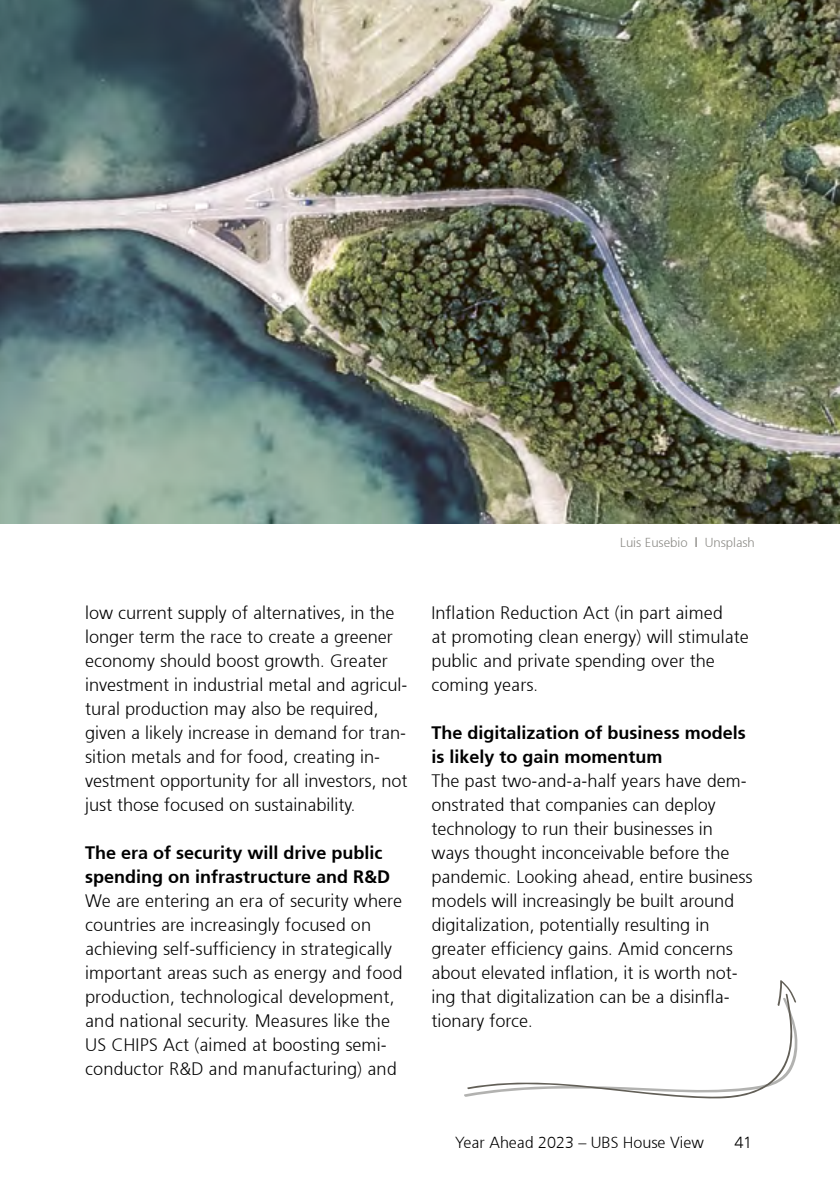
<style>
.page{position:relative;width:840px;height:1191px;background:#fff}
.page>*{position:absolute;margin:0;border:0;box-sizing:border-box;transform-origin:0 0}
.CIO_body_grid{font:300 18px/24px "Frutiger 45";color:#000}
.CIO_body_grid-2{font:italic 300 18px/24px "Frutiger 45";color:#000}
.t1{font:300 16px "Frutiger 45";color:#000}
.CIO_source-6-5-left{font:300 13px "Frutiger 45";color:#8b8a85}
.s1{font-style:inherit}
</style>
<div class="page">
<img style="left:0;top:0;width:839px;height:523px">
<svg style="left:464px;top:980px;width:333px;height:118px"></svg>
<p class="CIO_body_grid" style="left:85px;top:600px;width:324px">low current supply of alternatives, in the longer term the race to create a greener economy should boost growth. Greater investment in industrial metal and agricul&shy;tural production may also be required, given a likely increase in demand for tran&shy;sition metals and for food, creating in&shy;vestment opportunity for all investors, not just those focused on sustainability.</p>
<p class="CIO_body_grid-2" style="left:85px;top:840px;width:306px">The era of security will drive public spending on infrastructure and R&amp;D</p>
<p class="CIO_body_grid" style="left:85px;top:888px;width:319px">We are entering an era of security where countries are increasingly focused on achieving self-sufficiency in strategically important areas such as energy and food production, technological development, and national security. Measures like the US CHIPS Act (aimed at boosting semi&shy;conductor R&amp;D and manufacturing) and</p>
<p class="CIO_source-6-5-left" style="left:620px;top:534px;width:136px">Luis Eusebio <span class="s1">|</span> Unsplash</p>
<p class="CIO_body_grid" style="left:431px;top:600px;width:319px">Inflation Reduction Act (in part aimed<br>at promoting clean energy) will stimulate public and private spending over the coming years.</p>
<p class="CIO_body_grid-2" style="left:431px;top:720px;width:316px">The digitalization of business models is likely to gain momentum</p>
<p class="CIO_body_grid" style="left:431px;top:768px;width:322px">The past two-and-a-half years have dem&shy;onstrated that companies can deploy technology to run their businesses in ways thought inconceivable before the pandemic. Looking ahead, entire business models will increasingly be built around digitalization, potentially resulting in greater efficiency gains. Amid concerns about elevated inflation, it is worth not&shy;ing that digitalization can be a disinfla&shy;tionary force.</p>
<p class="t1" style="left:455px;top:1133px;width:250px">Year Ahead 2023 – UBS House View</p>
<p class="t1" style="left:734px;top:1133px;width:19px">41</p>
</div>
